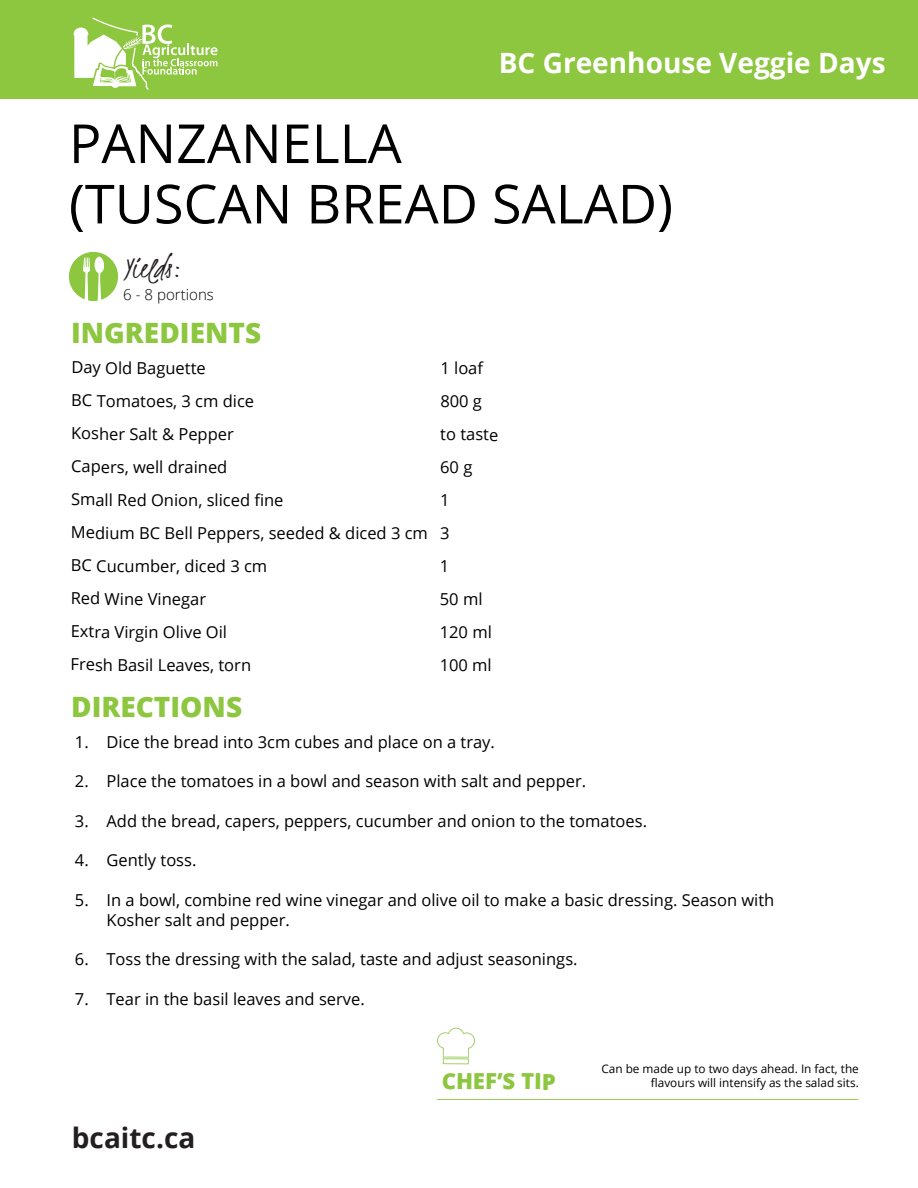
<style>
.page{position:relative;width:918px;height:1188px;background:#fff}
.page>*{position:absolute;margin:0;border:0;box-sizing:border-box;transform-origin:0 0}
.t1{font:53.85px/60.3px "Open Sans";color:#010101}
.t2{font:32.4px "Kristi";color:#231f20}
.t3{font:700 28.05px "Open Sans";color:#fff}
.t4{font:800 28.05px "Open Sans";color:#8dc63f}
.t5{font:700 28.05px "Open Sans";color:#231f20}
.t6{font:800 22.2px "Open Sans";letter-spacing:-.01em;color:#8dc63f}
.t7{font:16.5px/32.7px "Open Sans";color:#010101;text-align:justify}
.t8{font:300 15.15px "Open Sans";color:#010101}
.t9{font:11.7px/14.1px "Open Sans";color:#010101;text-align:right}
</style>
<div class="page">
<div style="left:0;top:0;width:918px;height:98px;background:#8dc63f"></div>
<svg style="left:69px;top:252px;width:49px;height:49px"></svg>
<svg style="left:73px;top:18px;width:145px;height:72px"></svg>
<svg style="left:437px;top:1028px;width:38px;height:30px"></svg>
<hr style="left:437px;top:1099px;width:421px;height:1px;background:#8dc63f">
<h3 class="t3" style="left:499px;top:43px;width:388px">BC Greenhouse Veggie Days</h3>
<h1 class="t1" style="left:69px;top:112px;width:606px">PANZANELLA<br>(TUSCAN BREAD SALAD)</h1>
<h2 class="t2" style="left:123px;top:247px;width:60px">Yields:</h2>
<p class="t8" style="left:123px;top:284px;width:92px">6 - 8 portions</p>
<h3 class="t4" style="left:71px;top:312px;width:192px">INGREDIENTS</h3>
<p class="t7" style="left:71px;top:351px;width:136px">Day Old Baguette</p>
<p class="t7" style="left:440px;top:352px;width:44px">1 loaf</p>
<p class="t7" style="left:71px;top:384px;width:184px">BC Tomatoes, 3 cm dice</p>
<p class="t7" style="left:440px;top:385px;width:43px">800 g</p>
<p class="t7" style="left:71px;top:417px;width:164px">Kosher Salt &amp; Pepper</p>
<p class="t7" style="left:440px;top:418px;width:60px">to taste</p>
<p class="t7" style="left:71px;top:450px;width:158px">Capers, well drained</p>
<p class="t7" style="left:440px;top:451px;width:34px">60 g</p>
<p class="t7" style="left:71px;top:483px;width:214px">Small Red Onion, sliced fine</p>
<p class="t7" style="left:71px;top:484px;width:380px;text-indent:369px">1<br>Medium BC Bell Peppers, seeded &amp; diced 3 cm 3<br>BC Cucumber, diced 3 cm</p>
<p class="t7" style="left:440px;top:550px;width:11px">1</p>
<p class="t7" style="left:71px;top:582px;width:137px">Red Wine Vinegar</p>
<p class="t7" style="left:440px;top:583px;width:44px">50 ml</p>
<p class="t7" style="left:71px;top:615px;width:158px">Extra Virgin Olive Oil</p>
<p class="t7" style="left:440px;top:616px;width:54px">120 ml</p>
<p class="t7" style="left:71px;top:648px;width:182px">Fresh Basil Leaves, torn</p>
<p class="t7" style="left:440px;top:649px;width:54px">100 ml</p>
<h3 class="t4" style="left:71px;top:686px;width:173px">DIRECTIONS</h3>
<p class="t7" style="left:75px;top:725px;width:15px">1.</p>
<p class="t7" style="left:75px;top:764px;width:15px">2.</p>
<p class="t7" style="left:75px;top:804px;width:15px">3.</p>
<p class="t7" style="left:75px;top:844px;width:15px">4.</p>
<p class="t7" style="left:75px;top:883px;width:15px">5.</p>
<p class="t7" style="left:107px;top:725px;width:390px">Dice the bread into 3cm cubes and place on a tray.</p>
<p class="t7" style="left:107px;top:764px;width:481px">Place the tomatoes in a bowl and season with salt and pepper.</p>
<p class="t7" style="left:107px;top:804px;width:542px">Add the bread, capers, peppers, cucumber and onion to the tomatoes.</p>
<p class="t7" style="left:107px;top:844px;width:91px">Gently toss.</p>
<p class="t7" style="left:107px;top:890px;width:669px;line-height:19.8px">In a bowl, combine red wine vinegar and olive oil to make a basic dressing. Season with<br>Kosher salt and pepper.</p>
<p class="t7" style="left:107px;top:943px;width:473px">Toss the dressing with the salad, taste and adjust seasonings.</p>
<p class="t7" style="left:107px;top:982px;width:260px">Tear in the basil leaves and serve.</p>
<p class="t7" style="left:75px;top:943px;width:15px">6.</p>
<p class="t7" style="left:75px;top:982px;width:15px">7.</p>
<h3 class="t5" style="left:72px;top:1118px;width:125px">bcaitc.ca</h3>
<h3 class="t6" style="left:442px;top:1064px;width:116px">CHEF’S TIP</h3>
<p class="t9" style="left:601px;top:1062px;width:259px">Can be made up to two days ahead. In fact, the flavours will intensify as the salad sits.</p>
</div>
